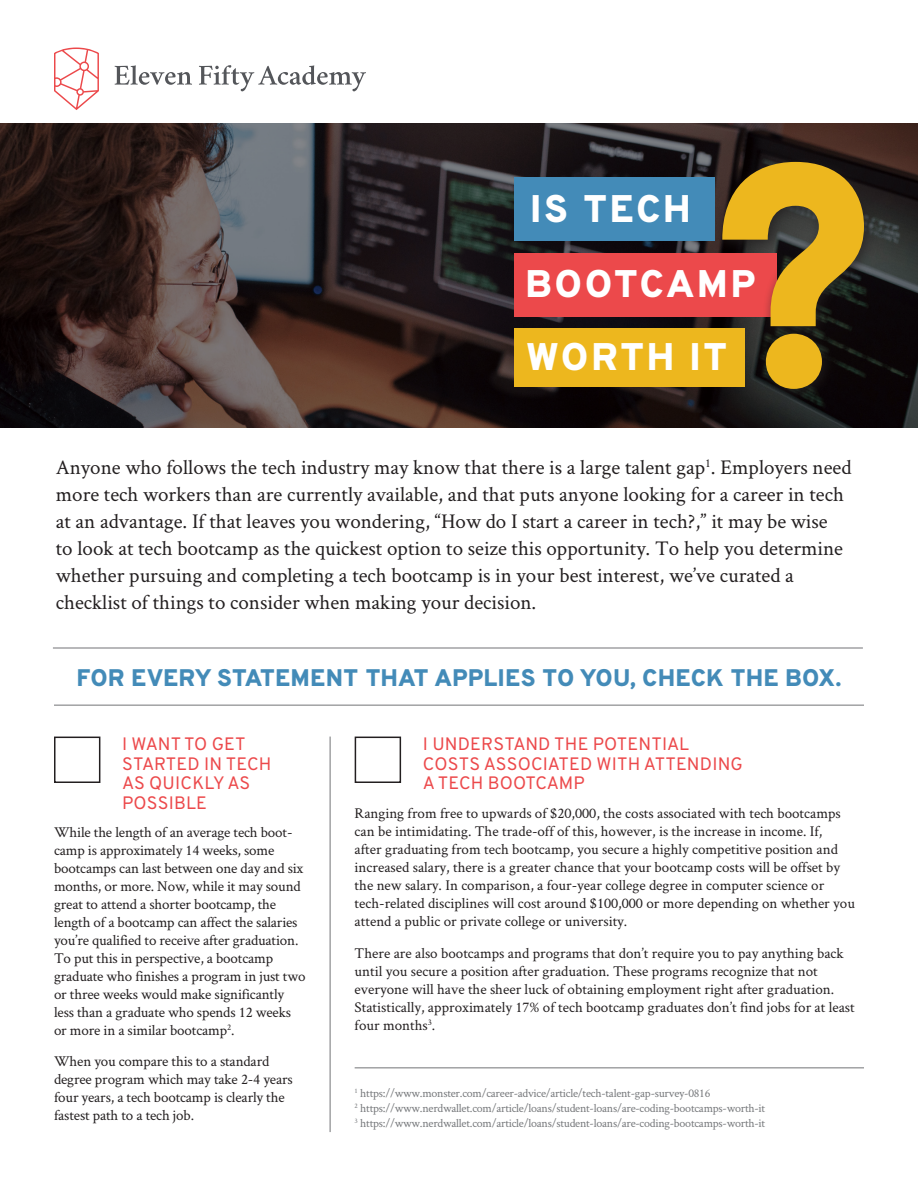
<style>
.page{position:relative;width:918px;height:1188px;background:#fff}
.page>*{position:absolute;margin:0;border:0;box-sizing:border-box;transform-origin:0 0}
.t1{font:800 38.4px "Overpass";letter-spacing:.06em;color:#fff}
.Sidebar_Headline{font:800 24px "Overpass";letter-spacing:.01em;color:#438bb8}
.Intro{font:21px/27px "Crimson Text";color:#231f20}
.Sidebar_Subhead{font:18px/19.5px "Overpass";letter-spacing:.01em;color:#ec494b}
.Body_text{font:15px/18px "Crimson Text";color:#231f20}
.Sidebar_Subhead-2{font:15px/18px "Crimson Text";letter-spacing:-.01em;color:#231f20}
.Body_text-2{font:12px "Crimson Text";letter-spacing:-.02em;color:#76787b}
</style>
<div class="page">
<img style="left:0;top:123px;width:918px;height:305px">
<hr style="left:329px;top:737px;width:2px;height:395px;background:#a1a2a4">
<div style="left:515px;top:253px;width:262px;height:63px;background:#ec494b"></div>
<div style="left:515px;top:177px;width:200px;height:64px;background:#438bb8"></div>
<div style="left:515px;top:328px;width:230px;height:59px;background:#edb71e"></div>
<div style="left:714px;top:154px;width:164px;height:249px;background:#231f20;opacity:.75"></div>
<svg style="left:722px;top:162px;width:142px;height:227px;background:#9a6d21"></svg>
<div style="left:54px;top:737px;width:46px;height:46px;border:2px solid #231f20"></div>
<div style="left:355px;top:737px;width:46px;height:46px;border:2px solid #231f20"></div>
<hr style="left:54px;top:704px;width:810px;height:2px;background:#a1a2a4">
<hr style="left:53px;top:647px;width:810px;height:2px;background:#a1a2a4">
<hr style="left:355px;top:1067px;width:509px;height:2px;background:#a1a2a4">
<svg style="left:54px;top:48px;width:45px;height:62px"></svg>
<svg style="left:115px;top:65px;width:77px;height:20px"></svg>
<svg style="left:199px;top:65px;width:167px;height:26px"></svg>
<p class="t1" style="left:530px;top:182px;width:163px">IS TECH</p>
<p class="t1" style="left:525px;top:256px;width:232px">BOOTCAMP</p>
<p class="t1" style="left:526px;top:329px;width:203px">WORTH IT</p>
<p class="Intro" style="left:56px;top:453px;width:797px">Anyone who follows the tech industry may know that there is a large talent gap<sup>1</sup>. Employers need more tech workers than are currently available, and that puts anyone looking for a career in tech at an advantage. If that leaves you wondering, “How do I start a career in tech?,” it may be wise<br>to look at tech bootcamp as the quickest option to seize this opportunity. To help you determine whether pursuing and completing a tech bootcamp is in your best interest, we’ve curated a checklist of things to consider when making your decision.</p>
<p class="Sidebar_Headline" style="left:77px;top:660px;width:767px">FOR EVERY STATEMENT THAT APPLIES TO YOU, CHECK THE BOX.</p>
<p class="Sidebar_Subhead" style="left:122px;top:734px;width:151px">I WANT TO GET<br>STARTED IN TECH<br>AS QUICKLY AS<br>POSSIBLE</p>
<p class="Sidebar_Subhead-2" style="left:54px;top:822px;width:253px">While the length of an average tech boot&shy;camp is approximately 14 weeks, some bootcamps can last between one day and six months, or more. Now, while it may sound great to attend a shorter bootcamp, the length of a bootcamp can affect the salaries you’re qualified to receive after graduation.<br>To put this in perspective, a bootcamp graduate who finishes a program in just two or three weeks would make significantly less than a graduate who spends 12 weeks or more in a similar bootcamp<sup>2</sup>.</p>
<p class="Body_text" style="left:54px;top:1052px;width:240px">When you compare this to a standard degree program which may take 2-4 years four years, a tech bootcamp is clearly the fastest path to a tech job.</p>
<p class="Sidebar_Subhead" style="left:423px;top:734px;width:322px">I UNDERSTAND THE POTENTIAL<br>COSTS ASSOCIATED WITH ATTENDING<br>A TECH BOOTCAMP</p>
<p class="Body_text" style="left:355px;top:804px;width:502px">Ranging from free to upwards of $20,000, the costs associated with tech bootcamps can be intimidating. The trade-off of this, however, is the increase in income. If,<br>after graduating from tech bootcamp, you secure a highly competitive position and increased salary, there is a greater chance that your bootcamp costs will be offset by the new salary. In comparison, a four-year college degree in computer science or tech-related disciplines will cost around $100,000 or more depending on whether you attend a public or private college or university.</p>
<p class="Body_text" style="left:355px;top:943px;width:502px">There are also bootcamps and programs that don’t require you to pay anything back until you secure a position after graduation. These programs recognize that not everyone will have the sheer luck of obtaining employment right after graduation.<br>Statistically, approximately 17% of tech bootcamp graduates don’t find jobs for at least four months<sup>3</sup>.</p>
<p class="Body_text-2" style="left:355px;top:1085px;width:357px"><sup>1</sup> https://www.monster.com/career-advice/article/tech-talent-gap-survey-0816</p>
<p class="Body_text-2" style="left:355px;top:1100px;width:412px"><sup>2</sup> https://www.nerdwallet.com/article/loans/student-loans/are-coding-bootcamps-worth-it</p>
<p class="Body_text-2" style="left:355px;top:1115px;width:412px"><sup>3</sup> https://www.nerdwallet.com/article/loans/student-loans/are-coding-bootcamps-worth-it</p>
</div>
